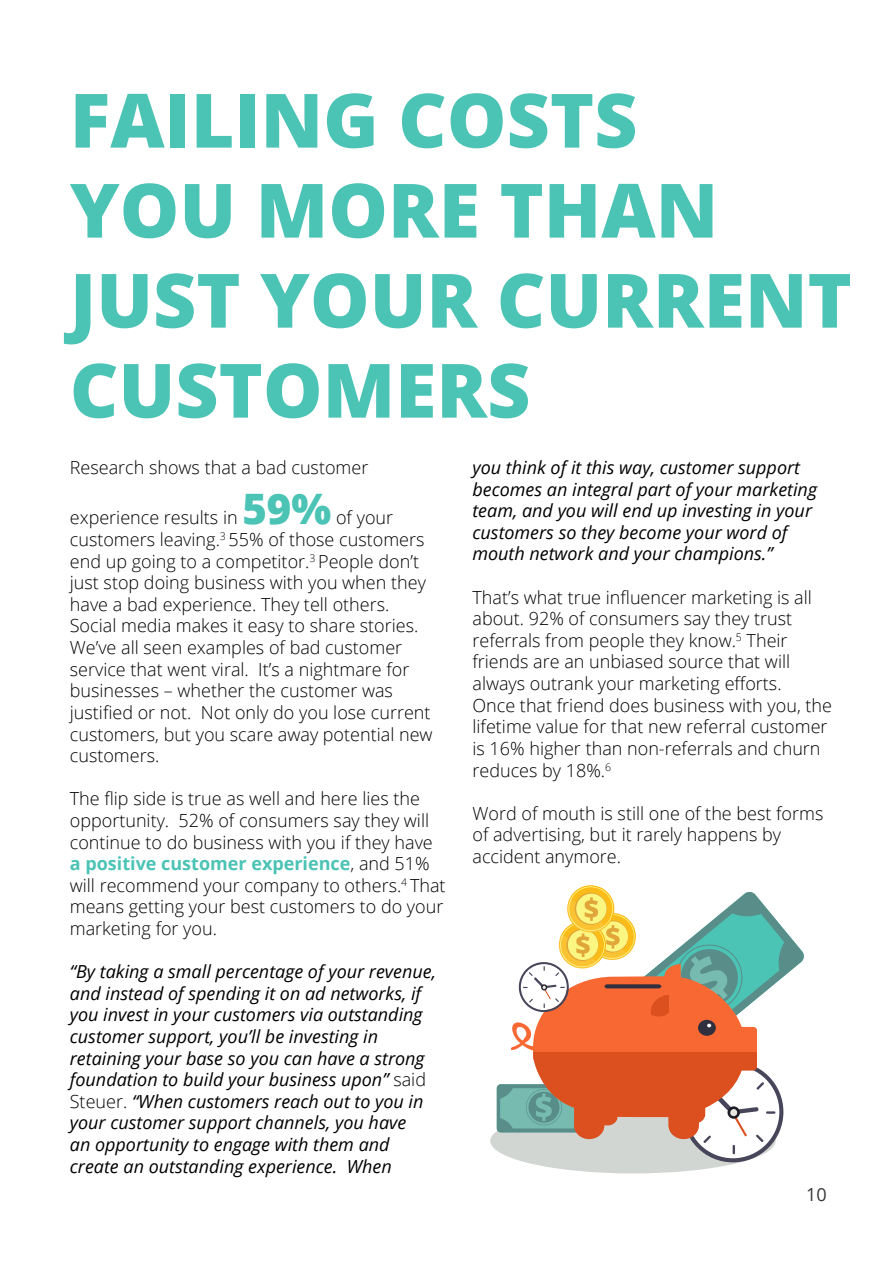
<style>
.page{position:relative;width:893px;height:1263px;background:#fff}
.page>*{position:absolute;margin:0;border:0;box-sizing:border-box;transform-origin:0 0}
.t1{font:800 75px/90px "Open Sans";color:#4bc3b5}
.t2{font:800 42px "Open Sans";color:#4bc3b5}
.t3{font:300 18px/21.6px "Open Sans";color:#000}
.t4{font:italic 18px/21.6px "Open Sans";color:#000}
.t5{font:18px "Open Sans";color:#373838}
.s1{font-weight:700;color:#4bc3b5}
.s2{font-weight:300;font-style:normal}
</style>
<div class="page">
<div style="left:490px;top:1108px;width:286px;height:65px;background:#d1d6d2;border-radius:50%"></div>
<svg style="left:497px;top:886px;width:307px;height:276px"></svg>
<h1 class="t1" style="left:70px;top:71px;width:783px">FAILING COSTS<br>YOU MORE THAN<br>JUST YOUR CURRENT<br>CUSTOMERS</h1>
<p class="t3" style="left:70px;top:456px;width:300px">Research shows that a bad customer</p>
<p class="t3" style="left:70px;top:507px;width:169px">experience results in</p>
<h2 class="t2" style="left:242px;top:477px;width:91px">59%</h2>
<p class="t3" style="left:70px;top:507px;width:364px;text-indent:266px">of your customers leaving.<sup>3</sup> 55% of those customers end up going to a competitor.<sup>3</sup> People don’t just stop doing business with you when they have a bad experience. They tell others.<br>Social media makes it easy to share stories.<br>We’ve all seen examples of bad customer service that went viral. It’s a nightmare for businesses – whether the customer was justified or not. Not only do you lose current customers, but you scare away potential new customers.</p>
<p class="t3" style="left:70px;top:787px;width:377px">The flip side is true as well and here lies the opportunity. 52% of consumers say they will continue to do business with you if they have <span class="s1">a positive customer experience</span>, and 51% will recommend your company to others.<sup>4</sup> That means getting your best customers to do your marketing for you.</p>
<p class="t4" style="left:70px;top:960px;width:368px">“By taking a small percentage of your revenue, and instead of spending it on ad networks, if you invest in your customers via outstanding customer support, you’ll be investing in retaining your base so you can have a strong foundation to build your business upon” <span class="s2">said Steuer.</span> “When customers reach out to you in your customer support channels, you have<br>an opportunity to engage with them and create an outstanding experience. When</p>
<p class="t4" style="left:472px;top:456px;width:346px">you think of it this way, customer support becomes an integral part of your marketing team, and you will end up investing in your customers so they become your word of mouth network and your champions.”</p>
<p class="t3" style="left:472px;top:586px;width:361px">That’s what true influencer marketing is all about. 92% of consumers say they trust referrals from people they know.<sup>5</sup> Their friends are an unbiased source that will always outrank your marketing efforts.<br>Once that friend does business with you, the lifetime value for that new referral customer is 16% higher than non-referrals and churn reduces by 18%.<sup>6</sup></p>
<p class="t3" style="left:472px;top:802px;width:352px">Word of mouth is still one of the best forms of advertising, but it rarely happens by accident anymore.</p>
<p class="t5" style="left:806px;top:1182px;width:22px">10</p>
</div>
